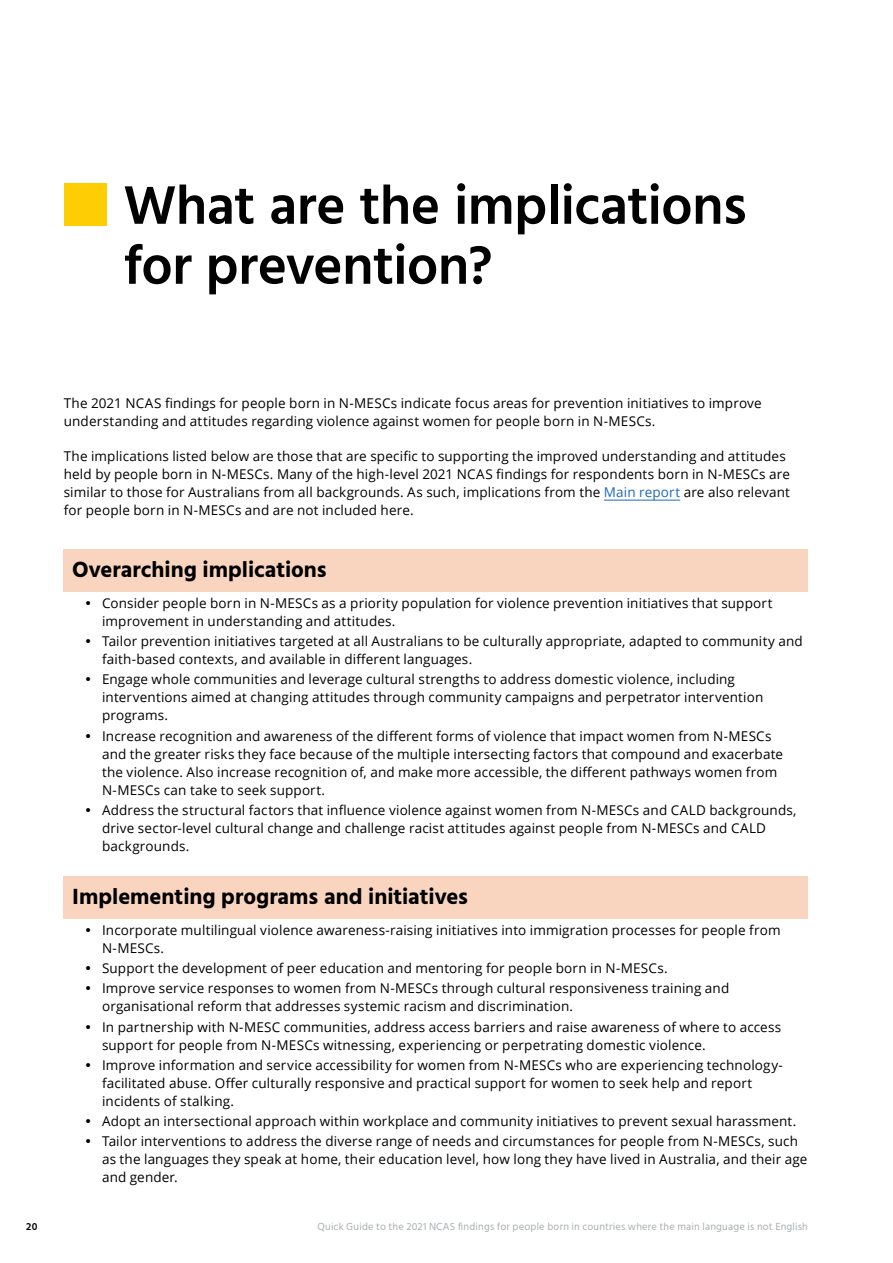
<style>
.page{position:relative;width:893px;height:1263px;background:#fff}
.page>*{position:absolute;margin:0;border:0;box-sizing:border-box;transform-origin:0 0}
.t1{font:600 55.5px/60px "Hind";letter-spacing:-.01em;color:#000}
.t2{font:700 22.5px "Hind";color:#000}
.t3{font:13.5px/18px "Open Sans";letter-spacing:.01em;color:#000}
.t4{font:10.5px "Hind";letter-spacing:.02em;color:#a9aeb1}
.t5{font:600 10.5px "Hind";color:#000}
.s1{color:#1f69b4}
</style>
<div class="page">
<hr style="left:604px;top:500px;width:76px;height:1px;background:#1f69b4">
<div style="left:64px;top:549px;width:744px;height:43px;background:#f9d4bf"></div>
<div style="left:64px;top:876px;width:744px;height:43px;background:#f9d4bf"></div>
<div style="left:64px;top:184px;width:42px;height:42px;background:#ffcd03"></div>
<h1 class="t1" style="left:123px;top:179px;width:625px">What are the implications for prevention?</h1>
<p class="t3" style="left:64px;top:394px;width:699px">The 2021 NCAS findings for people born in N-MESCs indicate focus areas for prevention initiatives to improve understanding and attitudes regarding violence against women for people born in N-MESCs.</p>
<p class="t3" style="left:64px;top:447px;width:728px">The implications listed below are those that are specific to supporting the improved understanding and attitudes held by people born in N-MESCs. Many of the high-level 2021 NCAS findings for respondents born in N-MESCs are similar to those for Australians from all backgrounds. As such, implications from the <span class="s1">Main report</span> are also relevant for people born in N-MESCs and are not included here.</p>
<h2 class="t2" style="left:72px;top:556px;width:256px">Overarching implications</h2>
<p class="t3" style="left:102px;top:594px;width:672px;text-indent:-17px">• Consider people born in N-MESCs as a priority population for violence prevention initiatives that support improvement in understanding and attitudes.</p>
<p class="t3" style="left:102px;top:632px;width:702px;text-indent:-17px">• Tailor prevention initiatives targeted at all Australians to be culturally appropriate, adapted to community and faith-based contexts, and available in different languages.</p>
<p class="t3" style="left:102px;top:670px;width:663px;text-indent:-17px">• Engage whole communities and leverage cultural strengths to address domestic violence, including interventions aimed at changing attitudes through community campaigns and perpetrator intervention programs.</p>
<p class="t3" style="left:102px;top:726px;width:683px;text-indent:-17px">• Increase recognition and awareness of the different forms of violence that impact women from N-MESCs and the greater risks they face because of the multiple intersecting factors that compound and exacerbate the violence. Also increase recognition of, and make more accessible, the different pathways women from N-MESCs can take to seek support.</p>
<p class="t3" style="left:102px;top:800px;width:696px;text-indent:-17px">• Address the structural factors that influence violence against women from N-MESCs and CALD backgrounds, drive sector-level cultural change and challenge racist attitudes against people from N-MESCs and CALD backgrounds.</p>
<h2 class="t2" style="left:72px;top:883px;width:397px">Implementing programs and initiatives</h2>
<p class="t3" style="left:102px;top:921px;width:680px;text-indent:-17px">• Incorporate multilingual violence awareness-raising initiatives into immigration processes for people from<br>N-MESCs.</p>
<p class="t3" style="left:85px;top:959px;width:584px">• Support the development of peer education and mentoring for people born in N-MESCs.</p>
<p class="t3" style="left:102px;top:979px;width:629px;text-indent:-17px">• Improve service responses to women from N-MESCs through cultural responsiveness training and organisational reform that addresses systemic racism and discrimination.</p>
<p class="t3" style="left:102px;top:1017px;width:681px;text-indent:-17px">• In partnership with N-MESC communities, address access barriers and raise awareness of where to access support for people from N-MESCs witnessing, experiencing or perpetrating domestic violence.</p>
<p class="t3" style="left:102px;top:1055px;width:682px;text-indent:-17px">• Improve information and service accessibility for women from N-MESCs who are experiencing technology&shy;facilitated abuse. Offer culturally responsive and practical support for women to seek help and report incidents of stalking.</p>
<p class="t3" style="left:85px;top:1111px;width:713px">• Adopt an intersectional approach within workplace and community initiatives to prevent sexual harassment.</p>
<p class="t3" style="left:102px;top:1132px;width:707px;text-indent:-17px">• Tailor interventions to address the diverse range of needs and circumstances for people from N-MESCs, such as the languages they speak at home, their education level, how long they have lived in Australia, and their age and gender.</p>
<p class="t5" style="left:26px;top:1219px;width:13px">20</p>
<p class="t4" style="left:318px;top:1220px;width:492px">Quick Guide to the 2021 NCAS findings for people born in countries where the main language is not English</p>
</div>
